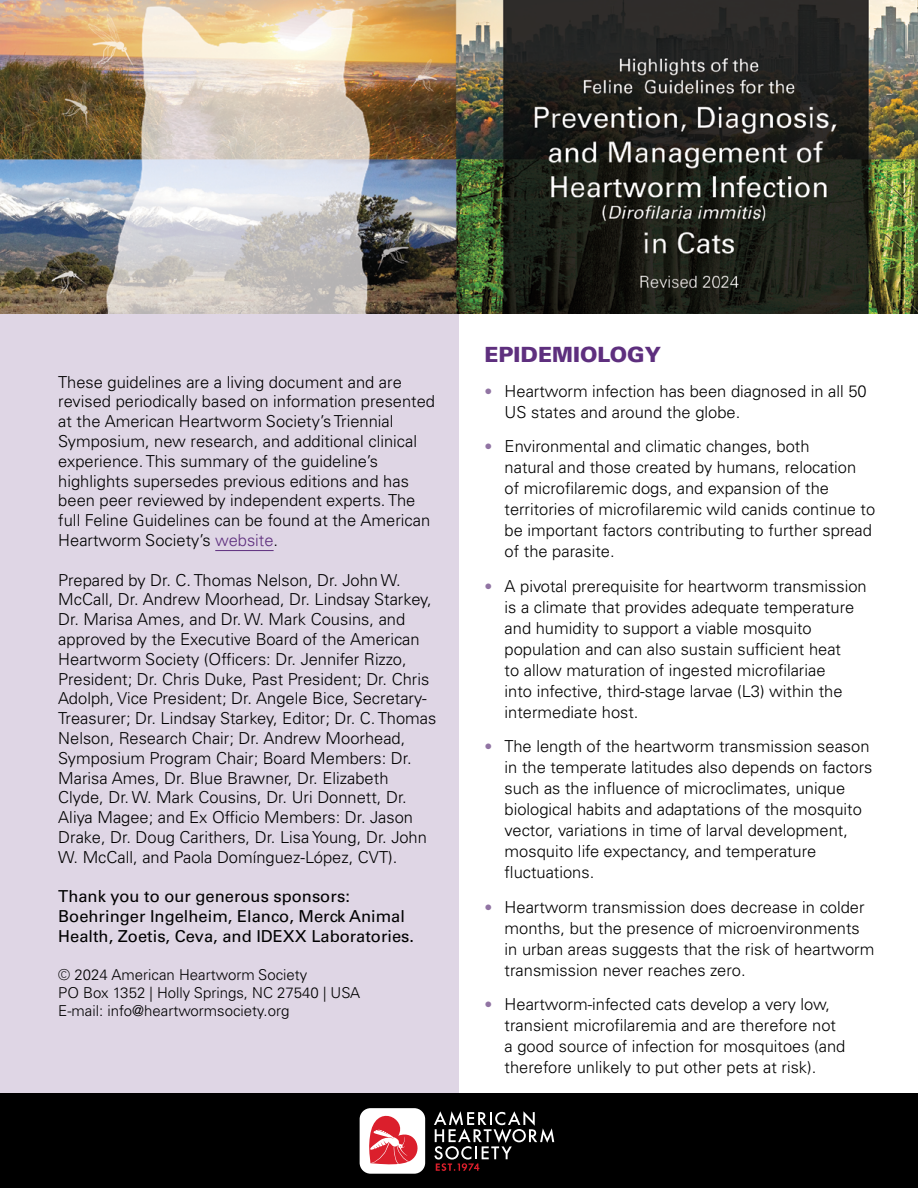
<style>
.page{position:relative;width:918px;height:1188px;background:#fff}
.page>*{position:absolute;margin:0;border:0;box-sizing:border-box;transform-origin:0 0}
.t1{font:900 21px "Univers LT Pro 75";color:#5e2f7e}
.t2{font:300 16.5px/21px "Univers LT Pro 45";color:#000}
.t3{font:16.5px/19.8px "Univers LT Pro 55 Roman";color:#000}
.t4{font:300 15px/18px "Univers LT Pro 45";color:#000}
.s1{color:#5e2f7e}
.s2{font-size:15.75px;color:#9174a3}
</style>
<div class="page">
<div style="left:0;top:313px;width:459px;height:781px;background:#dfd6e5"></div>
<div style="left:0;top:1094px;width:918px;height:94px;background:#000"></div>
<svg style="left:434px;top:1111px;width:120px;height:60px"></svg>
<div style="left:360px;top:1108px;width:65px;height:66px;background:#fff;border-radius:11px"></div>
<svg style="left:368px;top:1108px;width:56px;height:57px"></svg>
<img style="left:0;top:0;width:918px;height:313px">
<hr style="left:215px;top:550px;width:59px;height:1px;background:#5e2f7e">
<p class="t2" style="left:58px;top:371px;width:378px;line-height:19.8px">These guidelines are a living document and are revised periodically based on information presented at the American Heartworm Society’s Triennial Symposium, new research, and additional clinical experience. This summary of the guideline’s highlights supersedes previous editions and has been peer reviewed by independent experts. The full Feline Guidelines can be found at the American Heartworm Society’s <span class="s1">website</span>.</p>
<p class="t2" style="left:58px;top:569px;width:380px;line-height:19.8px">Prepared by Dr. C. Thomas Nelson, Dr. John W.<br>McCall, Dr. Andrew Moorhead, Dr. Lindsay Starkey, Dr. Marisa Ames, and Dr. W. Mark Cousins, and approved by the Executive Board of the American Heartworm Society (Officers: Dr. Jennifer Rizzo, President; Dr. Chris Duke, Past President; Dr. Chris Adolph, Vice President; Dr. Angele Bice, Secretary-Treasurer; Dr. Lindsay Starkey, Editor; Dr. C. Thomas Nelson, Research Chair; Dr. Andrew Moorhead, Symposium Program Chair; Board Members: Dr.<br>Marisa Ames, Dr. Blue Brawner, Dr. Elizabeth Clyde, Dr. W. Mark Cousins, Dr. Uri Donnett, Dr.<br>Aliya Magee; and Ex Officio Members: Dr. Jason Drake, Dr. Doug Carithers, Dr. Lisa Young, Dr. John W. McCall, and Paola Domínguez-López, CVT).</p>
<p class="t3" style="left:58px;top:886px;width:357px">Thank you to our generous sponsors:<br>Boehringer Ingelheim, Elanco, Merck Animal<br>Health, Zoetis, Ceva, and IDEXX Laboratories.</p>
<p class="t4" style="left:58px;top:965px;width:303px">© 2024 American Heartworm Society<br>PO Box 1352 | Holly Springs, NC 27540 | USA<br>E-mail: info@heartwormsociety.org</p>
<p class="t1" style="left:484px;top:340px;width:178px">EPIDEMIOLOGY</p>
<p class="t2" style="left:505px;top:380px;width:364px;text-indent:-20px"><span class="s2">•</span> Heartworm infection has been diagnosed in all 50<br>US states and around the globe.</p>
<p class="t2" style="left:505px;top:436px;width:372px;text-indent:-20px"><span class="s2">•</span> Environmental and climatic changes, both<br>natural and those created by humans, relocation<br>of microfilaremic dogs, and expansion of the territories of microfilaremic wild canids continue to be important factors contributing to further spread of the parasite.</p>
<p class="t2" style="left:505px;top:575px;width:364px;text-indent:-20px"><span class="s2">•</span> A pivotal prerequisite for heartworm transmission is a climate that provides adequate temperature and humidity to support a viable mosquito population and can also sustain sufficient heat<br>to allow maturation of ingested microfilariae<br>into infective, third-stage larvae (L3) within the intermediate host.</p>
<p class="t2" style="left:505px;top:736px;width:369px;text-indent:-20px"><span class="s2">•</span> The length of the heartworm transmission season in the temperate latitudes also depends on factors such as the influence of microclimates, unique biological habits and adaptations of the mosquito vector, variations in time of larval development, mosquito life expectancy, and temperature fluctuations.</p>
<p class="t2" style="left:505px;top:896px;width:371px;text-indent:-20px"><span class="s2">•</span> Heartworm transmission does decrease in colder months, but the presence of microenvironments in urban areas suggests that the risk of heartworm transmission never reaches zero.</p>
<p class="t2" style="left:505px;top:994px;width:342px;text-indent:-20px"><span class="s2">•</span> Heartworm-infected cats develop a very low, transient microfilaremia and are therefore not a good source of infection for mosquitoes (and therefore unlikely to put other pets at risk).</p>
</div>
